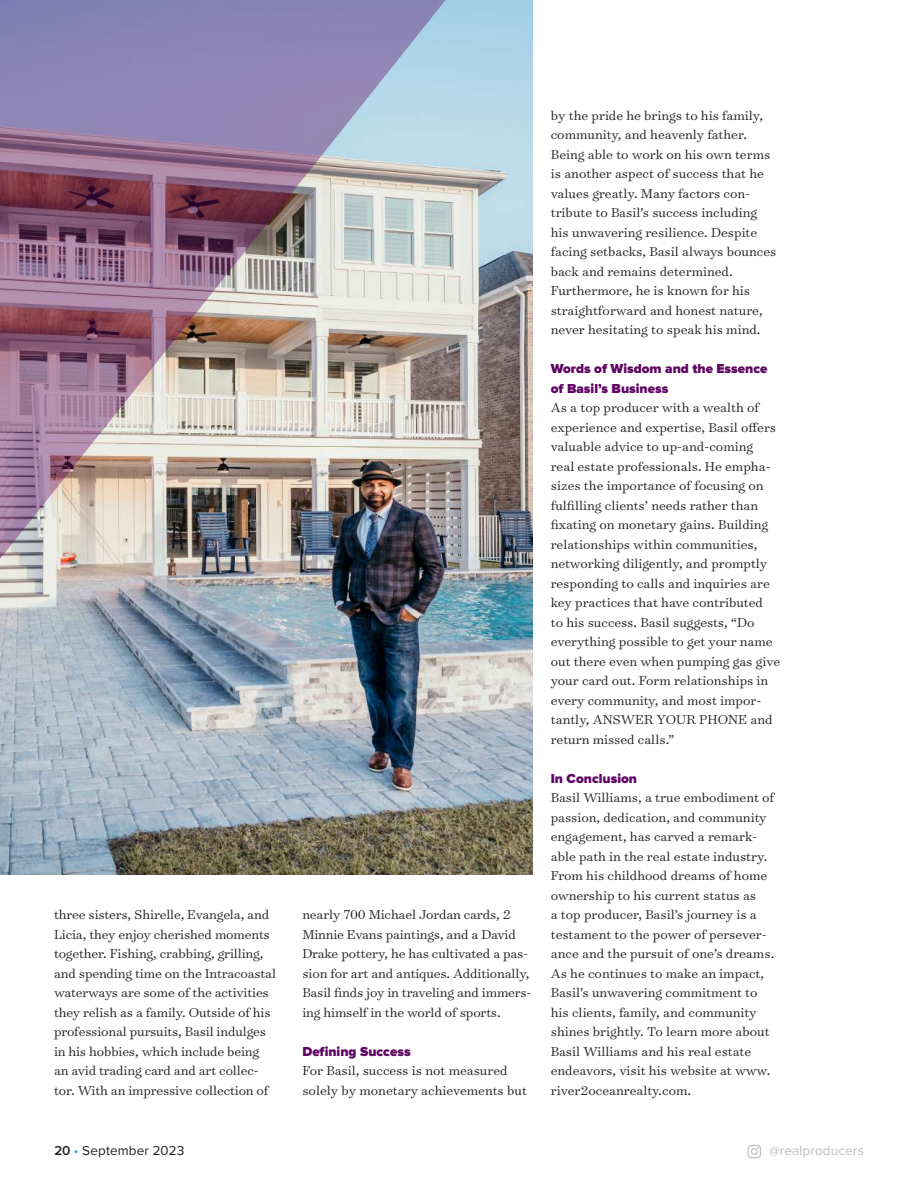
<style>
.page{position:relative;width:918px;height:1188px;background:#fff}
.page>*{position:absolute;margin:0;border:0;box-sizing:border-box;transform-origin:0 0}
.t1{font:300 14.7px/19.5px "Surveyor Text";color:#231f20}
.t2{font:900 13.5px/19.5px "Proxima Nova";color:#600764}
.t3{font:13.5px "Proxima Nova";letter-spacing:.01em;color:#231f20}
.t4{font:13.5px "Proxima Nova";letter-spacing:.01em;color:#bcbdc0}
.s1{font-weight:600}
.s2{color:#13abe0}
</style>
<div class="page">
<svg style="left:748px;top:1145px;width:13px;height:13px"></svg>
<img style="left:0;top:0;width:533px;height:875px">
<img style="left:0;top:0;width:467px;height:594px">
<p class="t1" style="left:54px;top:904px;width:224px">three sisters, Shirelle, Evangela, and Licia, they enjoy cherished moments together. Fishing, crabbing, grilling, and spending time on the Intracoastal waterways are some of the activities they relish as a family. Outside of his professional pursuits, Basil indulges in his hobbies, which include being an avid trading card and art collec&shy;tor. With an impressive collection of</p>
<p class="t1" style="left:302px;top:904px;width:231px">nearly 700 Michael Jordan cards, 2<br>Minnie Evans paintings, and a David Drake pottery, he has cultivated a pas&shy;sion for art and antiques. Additionally, Basil finds joy in traveling and immers&shy;ing himself in the world of sports.</p>
<p class="t2" style="left:302px;top:1042px;width:110px">Defining Success</p>
<p class="t1" style="left:302px;top:1060px;width:226px">For Basil, success is not measured solely by monetary achievements but</p>
<p class="t1" style="left:551px;top:105px;width:227px">by the pride he brings to his family, community, and heavenly father.<br>Being able to work on his own terms is another aspect of success that he values greatly. Many factors con&shy;tribute to Basil’s success including his unwavering resilience. Despite facing setbacks, Basil always bounces back and remains determined.<br>Furthermore, he is known for his straightforward and honest nature, never hesitating to speak his mind.</p>
<p class="t2" style="left:551px;top:360px;width:218px">Words of Wisdom and the Essence of Basil’s Business</p>
<p class="t1" style="left:551px;top:397px;width:231px">As a top producer with a wealth of experience and expertise, Basil offers valuable advice to up-and-coming real estate professionals. He empha&shy;sizes the importance of focusing on fulfilling clients’ needs rather than fixating on monetary gains. Building relationships within communities, networking diligently, and promptly responding to calls and inquiries are key practices that have contributed<br>to his success. Basil suggests, “Do everything possible to get your name out there even when pumping gas give your card out. Form relationships in every community, and most impor&shy;tantly, ANSWER YOUR PHONE and return missed calls.”</p>
<p class="t2" style="left:551px;top:769px;width:88px">In Conclusion</p>
<p class="t1" style="left:551px;top:787px;width:225px">Basil Williams, a true embodiment of passion, dedication, and community engagement, has carved a remark&shy;able path in the real estate industry.<br>From his childhood dreams of home ownership to his current status as<br>a top producer, Basil’s journey is a testament to the power of persever&shy;ance and the pursuit of one’s dreams.<br>As he continues to make an impact, Basil’s unwavering commitment to his clients, family, and community shines brightly. To learn more about Basil Williams and his real estate endeavors, visit his website at www. river2oceanrealty.com.</p>
<p class="t3" style="left:54px;top:1143px;width:132px"><span class="s1">20</span> <span class="s2">•</span> September 2023</p>
<p class="t4" style="left:769px;top:1143px;width:96px">@realproducers</p>
</div>
